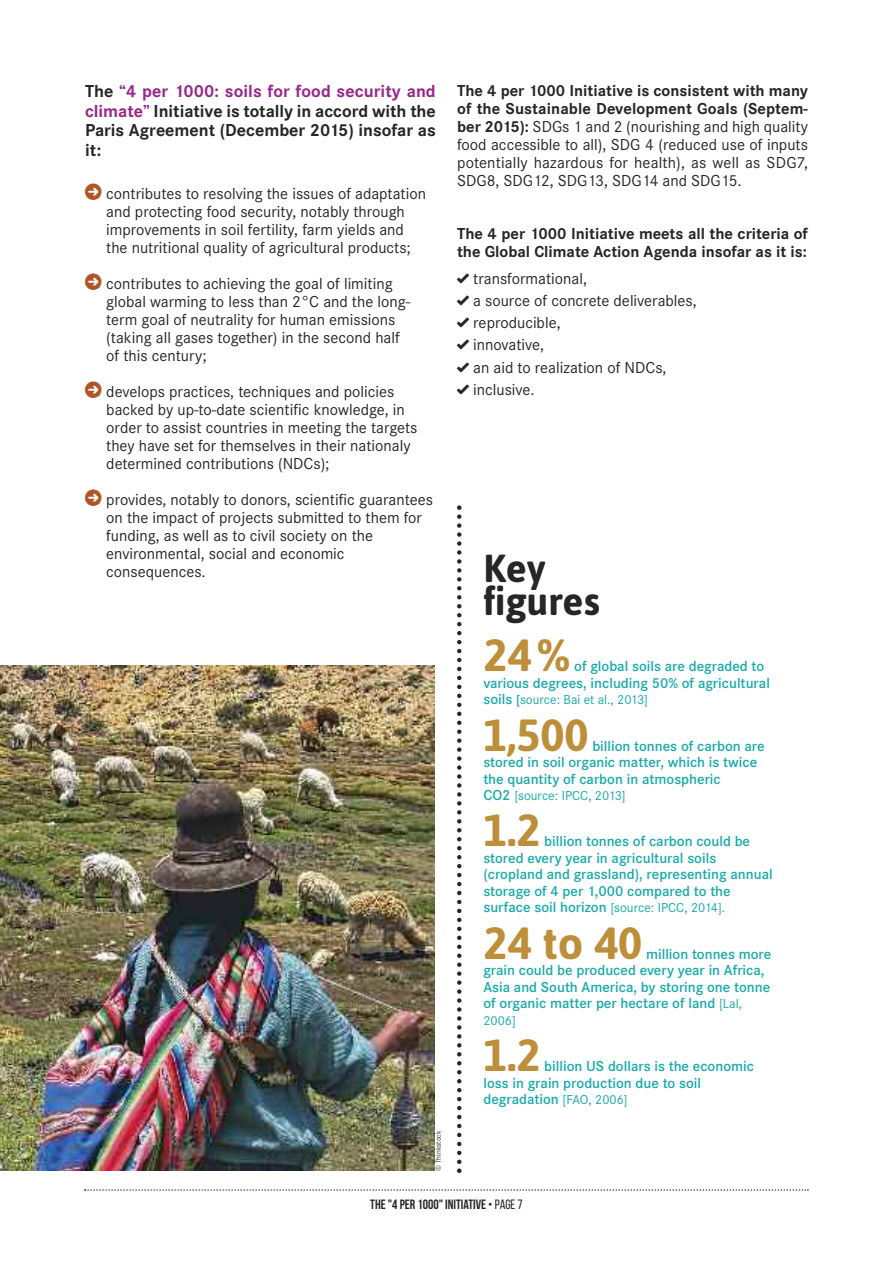
<style>
.page{position:relative;width:893px;height:1263px;background:#fff}
.page>*{position:absolute;margin:0;border:0;box-sizing:border-box;transform-origin:0 0}
.t1{font:700 45px "Asap";color:#be8f3b}
.t2{font:700 39px/33px "Asap";color:#272627}
.t3{font:700 18px/19.5px "Corporate S";color:#272627;text-align:justify}
.t4{font:16.5px/18px "Corporate S";color:#272627}
.t5{font:700 16.5px/18px "Corporate S";color:#272627}
.t6{font:600 15px/16.5px "Corporate S";color:#18a9ab}
.t7{font:13.5px "Corporate S";color:#18a9ab}
.t8{font:700 13.5px "Bebas Neue";color:#272627}
.t9{font:7.5px "Corporate S";color:#272627}
.s1{color:#98278a}
.s2{font-weight:700}
.s3{font-family:"Web Hosting Hub Glyphs";font-size:12px}
.s4{font-weight:600;font-size:15px}
.s5{font-weight:600}
.s6{font-weight:400;font-size:13.5px}
.s7{font-weight:400}
</style>
<div class="page">
<svg style="left:457px;top:505px;width:4px;height:668px"></svg>
<svg style="left:84px;top:1189px;width:725px;height:2px"></svg>
<img style="left:0;top:665px;width:435px;height:506px">
<p class="t3" style="left:85px;top:81px;width:352px">The <span class="s1">“4 per 1000: soils for food security and climate”</span> Initiative is totally in accord with the Paris Agreement (December 2015) insofar as it:</p>
<p class="t4" style="left:106px;top:184px;width:321px">contributes to resolving the issues of adaptation and protecting food security, notably through improvements in soil fertility, farm yields and the nutritional quality of agricultural products;</p>
<p class="t4" style="left:106px;top:274px;width:305px">contributes to achieving the goal of limiting global warming to less than 2°C and the long&shy;term goal of neutrality for human emissions (taking all gases together) in the second half of this century;</p>
<p class="t4" style="left:106px;top:382px;width:313px">develops practices, techniques and policies backed by up-to-date scientific knowledge, in order to assist countries in meeting the targets they have set for themselves in their nationaly determined contributions (NDCs);</p>
<p class="t4" style="left:106px;top:490px;width:328px">provides, notably to donors, scientific guarantees on the impact of projects submitted to them for funding, as well as to civil society on the environmental, social and economic consequences.</p>
<p class="t9" style="left:434px;top:1171px;width:42px;rotate:-90deg">© Thinkstock</p>
<p class="t4" style="left:457px;top:81px;width:352px;text-align:justify"><span class="s2">The 4 per 1000 Initiative is consistent with many of the Sustainable Development Goals (Septem&shy;ber 2015):</span> SDGs 1 and 2 (nourishing and high quality food accessible to all), SDG 4 (reduced use of inputs potentially hazardous for health), as well as SDG7, SDG8, SDG12, SDG13, SDG14 and SDG15.</p>
<p class="t5" style="left:457px;top:224px;width:352px">The 4 per 1000 Initiative meets all the criteria of the Global Climate Action Agenda insofar as it is:</p>
<p class="t4" style="left:457px;top:269px;width:131px"><span class="s3">✓</span> transformational,</p>
<p class="t4" style="left:457px;top:291px;width:241px"><span class="s3">✓</span> a source of concrete deliverables,</p>
<p class="t4" style="left:457px;top:313px;width:105px"><span class="s3">✓</span> reproducible,</p>
<p class="t4" style="left:457px;top:336px;width:89px"><span class="s3">✓</span> innovative,</p>
<p class="t4" style="left:457px;top:358px;width:211px"><span class="s3">✓</span> an aid to realization of NDCs,</p>
<p class="t4" style="left:457px;top:380px;width:79px"><span class="s3">✓</span> inclusive.</p>
<h2 class="t2" style="left:483px;top:555px;width:118px">Key figures</h2>
<h1 class="t1" style="left:483px;top:637px;width:89px">24%</h1>
<p class="t6" style="left:483px;top:658px;width:288px;text-indent:91px">of global soils are degraded to various degrees, including 50% of agricultural</p>
<p class="t7" style="left:483px;top:692px;width:166px"><span class="s4">soils</span> <span class="s5">[</span>source: Bai et al., 2013]</p>
<h1 class="t1" style="left:483px;top:717px;width:107px">1,500</h1>
<p class="t6" style="left:483px;top:737px;width:283px;text-indent:109px">billion tonnes of carbon are stored in soil organic matter, which is twice the quantity of carbon in atmospheric</p>
<p class="t7" style="left:483px;top:788px;width:144px"><span class="s4">CO2</span> [source: IPCC, 2013]</p>
<h1 class="t1" style="left:483px;top:813px;width:59px">1.2</h1>
<p class="t6" style="left:483px;top:833px;width:291px;text-indent:61px">billion tonnes of carbon could be stored every year in agricultural soils (cropland and grassland), representing annual storage of 4 per 1,000 compared to the</p>
<p class="t7" style="left:483px;top:900px;width:243px"><span class="s4">surface soil horizon</span> [source: IPCC, 2014].</p>
<h1 class="t1" style="left:483px;top:925px;width:160px">24 to 40</h1>
<p class="t6" style="left:483px;top:945px;width:289px;text-indent:163px">million tonnes more grain could be produced every year in Africa, Asia and South America, by storing one tonne of organic matter per hectare of land <span class="s6">[Lal,</span></p>
<p class="t7" style="left:483px;top:1012px;width:34px">2006]</p>
<h1 class="t1" style="left:483px;top:1037px;width:59px">1.2</h1>
<p class="t6" style="left:483px;top:1057px;width:272px;text-indent:61px">billion US dollars is the economic loss in grain production due to soil degradation <span class="s6">[FAO, 2006]</span></p>
<p class="t8" style="left:370px;top:1197px;width:154px">THE "4PER 1000" INITIATIVE<span class="s7">• page7</span></p>
</div>
